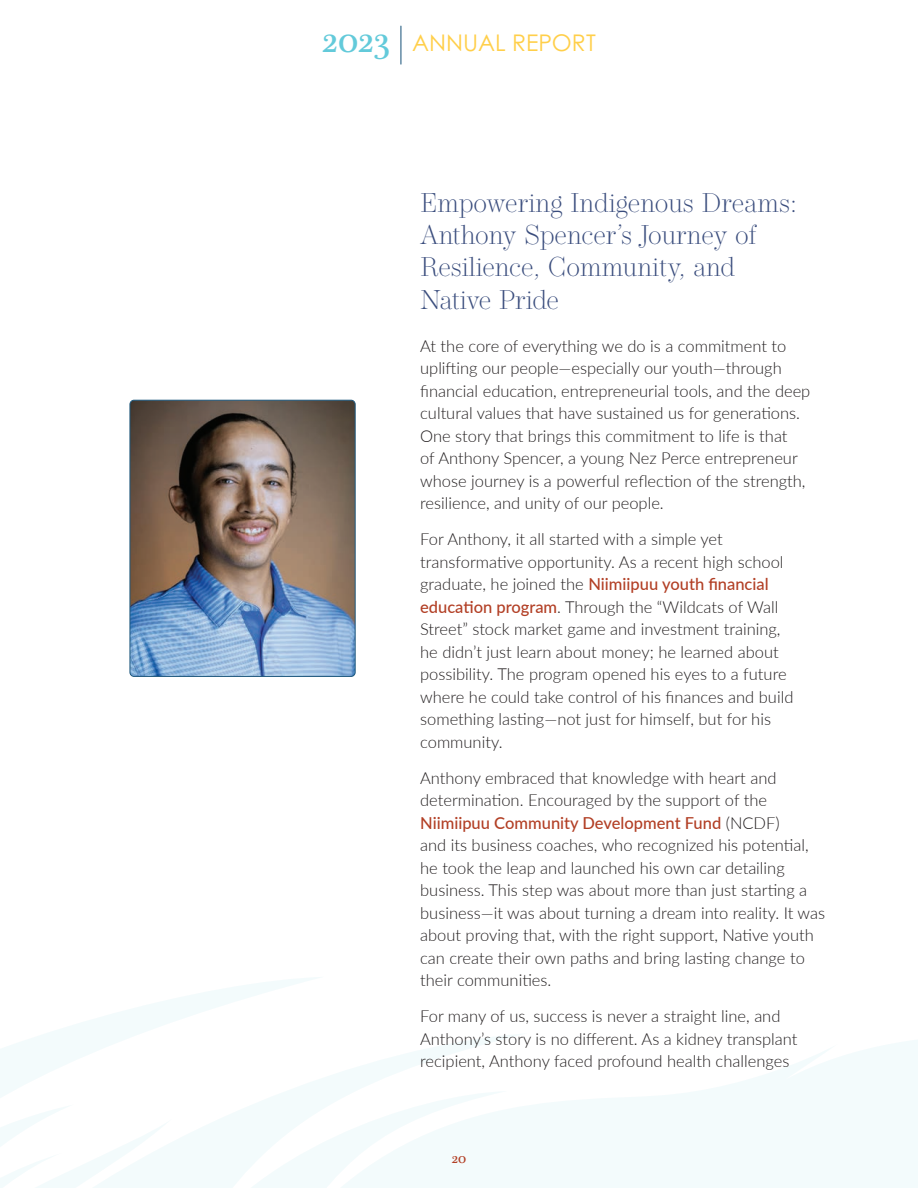
<style>
.page{position:relative;width:918px;height:1188px;background:#fff}
.page>*{position:absolute;margin:0;border:0;box-sizing:border-box;transform-origin:0 0}
.t1{font:200 27px/32.4px "Operetta 12";color:#3a4d7d}
.t2{font:22.95px "Century Gothic Pro";color:#ffcf4a}
.Body_Copy{font:300 16.5px/22.5px "Lato";color:#231f20}
.t3{font:15px "Plantagenet Cherokee";color:#b23f25}
.s1{font-family:"Plantagenet Cherokee";font-size:37.65px;color:#63cada}
.s2{font-weight:500;color:#b23f25}
</style>
<div class="page">
<svg style="left:0;top:977px;width:918px;height:211px"></svg>
<hr style="left:400px;top:26px;width:1px;height:38px;background:#1e587d">
<img style="left:130px;top:400px;width:225px;height:276px">
<div style="left:130px;top:400px;width:225px;height:277px;border:1px solid #1e587d;border-radius:4px"></div>
<h2 class="t2" style="left:322px;top:29px;width:275px"><span class="s1">2023</span> ANNUAL REPORT</h2>
<p class="t1" style="left:420px;top:186px;width:378px">Empowering Indigenous Dreams:<br>Anthony Spencer’s Journey of<br>Resilience, Community, and<br>Native Pride</p>
<p class="Body_Copy" style="left:420px;top:334px;width:392px">At the core of everything we do is a commitment to uplifting our people—especially our youth—through financial education, entrepreneurial tools, and the deep cultural values that have sustained us for generations.<br>One story that brings this commitment to life is that<br>of Anthony Spencer, a young Nez Perce entrepreneur whose journey is a powerful reflection of the strength, resilience, and unity of our people.</p>
<p class="Body_Copy" style="left:420px;top:527px;width:375px">For Anthony, it all started with a simple yet transformative opportunity. As a recent high school graduate, he joined the <span class="s2">Niimiipuu youth financial education program</span>. Through the “Wildcats of Wall Street” stock market game and investment training, he didn’t just learn about money; he learned about possibility. The program opened his eyes to a future where he could take control of his finances and build something lasting—not just for himself, but for his community.</p>
<p class="Body_Copy" style="left:420px;top:766px;width:407px">Anthony embraced that knowledge with heart and determination. Encouraged by the support of the <span class="s2">Niimiipuu Community Development Fund</span> (NCDF)<br>and its business coaches, who recognized his potential, he took the leap and launched his own car detailing business. This step was about more than just starting a business—it was about turning a dream into reality. It was about proving that, with the right support, Native youth can create their own paths and bring lasting change to their communities.</p>
<p class="Body_Copy" style="left:420px;top:1004px;width:379px">For many of us, success is never a straight line, and<br>Anthony’s story is no different. As a kidney transplant recipient, Anthony faced profound health challenges</p>
<p class="t3" style="left:452px;top:1149px;width:16px">20</p>
</div>
